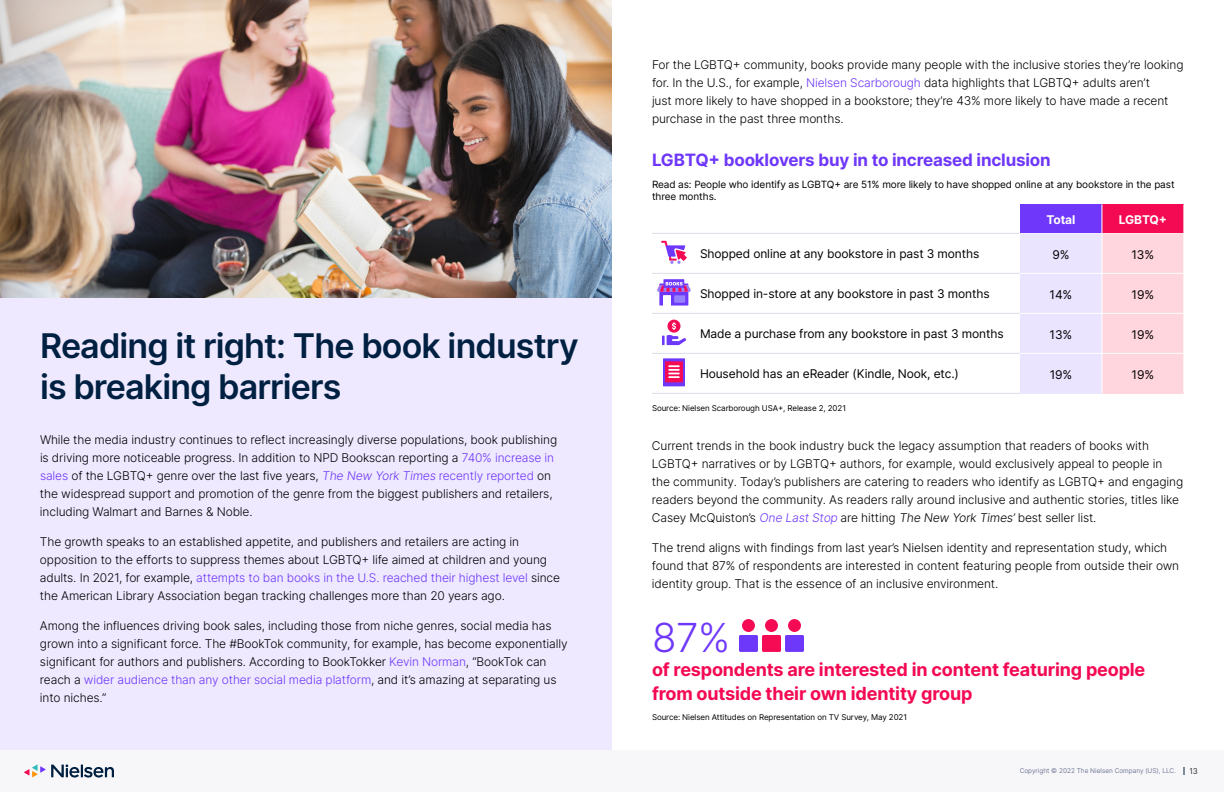
<style>
.page{position:relative;width:1224px;height:792px;background:#fff}
.page>*{position:absolute;margin:0;border:0;box-sizing:border-box;transform-origin:0 0}
.t1{font:300 40px "Inter";color:#6e37fa}
.t2{font:600 34px/40.8px "Inter";letter-spacing:-.025em;color:#002041}
.t3{font:700 18px/24px "Inter";letter-spacing:-.01em;color:#f40953}
.t4{font:700 17px "Inter";letter-spacing:-.01em;color:#6e37fa}
.t5{font:300 12px/18px "Inter";letter-spacing:-.01em;color:#000}
.t6{font:12px "Inter";letter-spacing:-.01em;color:#000}
.t7{font:700 12px "Inter";letter-spacing:-.01em;color:#fff}
.t8{font:10px/12px "Inter";letter-spacing:-.01em;color:#000}
.t9{font:8px "Inter";letter-spacing:-.01em;color:#000}
.t10{font:300 8px "Inter";color:#000}
.t11{font:300 6.5px "Inter";color:#4d577d}
.s1{color:#6e37fa}
</style>
<div class="page">
<div style="left:0;top:106px;width:612px;height:660px;background:#eee9ff"></div>
<img style="left:0;top:0;width:612px;height:298px">
<svg style="left:1020px;top:204px;width:164px;height:189px;background:#eac0e3"></svg>
<hr style="left:1102px;top:233px;width:1px;height:40px;background:#fff">
<hr style="left:1102px;top:274px;width:1px;height:39px;background:#fff">
<hr style="left:1102px;top:314px;width:1px;height:39px;background:#fff">
<hr style="left:1102px;top:354px;width:1px;height:39px;background:#fff">
<hr style="left:1020px;top:273px;width:82px;height:1px;background:#fff">
<hr style="left:1102px;top:273px;width:82px;height:1px;background:#fff">
<hr style="left:1020px;top:313px;width:82px;height:1px;background:#fff">
<hr style="left:1102px;top:313px;width:82px;height:1px;background:#fff">
<hr style="left:1020px;top:353px;width:82px;height:1px;background:#fff">
<hr style="left:1102px;top:353px;width:82px;height:1px;background:#fff">
<hr style="left:652px;top:233px;width:44px;height:1px;background:#dcdee6">
<hr style="left:696px;top:233px;width:324px;height:1px;background:#dcdee6">
<hr style="left:652px;top:273px;width:44px;height:1px;background:#dcdee6">
<hr style="left:696px;top:273px;width:324px;height:1px;background:#dcdee6">
<hr style="left:652px;top:313px;width:44px;height:1px;background:#dcdee6">
<hr style="left:696px;top:313px;width:324px;height:1px;background:#dcdee6">
<hr style="left:652px;top:353px;width:44px;height:1px;background:#dcdee6">
<hr style="left:696px;top:353px;width:324px;height:1px;background:#dcdee6">
<hr style="left:652px;top:393px;width:44px;height:1px;background:#dcdee6">
<hr style="left:696px;top:393px;width:324px;height:1px;background:#dcdee6">
<hr style="left:1020px;top:393px;width:82px;height:1px;background:#eae4ff">
<hr style="left:1102px;top:393px;width:82px;height:1px;background:#ffd6dd">
<svg style="left:661px;top:241px;width:26px;height:23px"></svg>
<div style="left:663px;top:279px;width:21px;height:9px;background:#6e38fa"></div>
<svg style="left:657px;top:282px;width:34px;height:24px"></svg>
<div style="left:668px;top:320px;width:13px;height:13px;background:#f50a54;border-radius:50%"></div>
<svg style="left:662px;top:322px;width:24px;height:23px"></svg>
<div style="left:663px;top:358px;width:22px;height:28px;background:#6e38fa"></div>
<svg style="left:665px;top:361px;width:18px;height:21px"></svg>
<div style="left:739px;top:635px;width:19px;height:17px;background:#6e38fa;border-radius:2px"></div>
<div style="left:762px;top:635px;width:19px;height:17px;background:#f50a54;border-radius:2px"></div>
<div style="left:785px;top:635px;width:19px;height:17px;background:#6e38fa;border-radius:2px"></div>
<div style="left:742px;top:619px;width:13px;height:13px;background:#f50a54;border-radius:50%"></div>
<div style="left:765px;top:619px;width:13px;height:13px;background:#f50a54;border-radius:50%"></div>
<div style="left:788px;top:619px;width:13px;height:13px;background:#f50a54;border-radius:50%"></div>
<div style="left:0;top:750px;width:1224px;height:42px;background:#f7f7f9"></div>
<svg style="left:24px;top:764px;width:90px;height:14px"></svg>
<h2 class="t2" style="left:40px;top:324px;width:540px">Reading it right: The book industry is breaking barriers</h2>
<p class="t5" style="left:40px;top:430px;width:519px">While the media industry continues to reflect increasingly diverse populations, book publishing is driving more noticeable progress. In addition to NPD Bookscan reporting a <span class="s1">740% increase in sales</span> of the LGBTQ+ genre over the last five years, <span class="s1">The New York Times recently reported</span> on the widespread support and promotion of the genre from the biggest publishers and retailers, including Walmart and Barnes &amp; Noble.</p>
<p class="t5" style="left:40px;top:532px;width:522px">The growth speaks to an established appetite, and publishers and retailers are acting in opposition to the efforts to suppress themes about LGBTQ+ life aimed at children and young adults. In 2021, for example, <span class="s1">attempts to ban books in the U.S. reached their highest level</span> since the American Library Association began tracking challenges more than 20 years ago.</p>
<p class="t5" style="left:40px;top:616px;width:529px">Among the influences driving book sales, including those from niche genres, social media has grown into a significant force. The #BookTok community, for example, has become exponentially significant for authors and publishers. According to BookTokker <span class="s1">Kevin Norman</span>, “BookTok can reach a <span class="s1">wider audience than any other social media platform</span>, and it’s amazing at separating us into niches.”</p>
<p class="t5" style="left:652px;top:55px;width:533px">For the LGBTQ+ community, books provide many people with the inclusive stories they’re looking for. In the U.S., for example, <span class="s1">Nielsen Scarborough</span> data highlights that LGBTQ+ adults aren’t<br>just more likely to have shopped in a bookstore; they’re 43% more likely to have made a recent purchase in the past three months.</p>
<h3 class="t4" style="left:652px;top:148px;width:400px">LGBTQ+ booklovers buy in to increased inclusion</h3>
<p class="t8" style="left:652px;top:179px;width:524px">Read as: People who identify as LGBTQ+ are 51% more likely to have shopped online at any bookstore in the past three months.</p>
<p class="t7" style="left:1047px;top:211px;width:30px">Total</p>
<p class="t7" style="left:1119px;top:211px;width:50px">LGBTQ+</p>
<p class="t6" style="left:700px;top:245px;width:281px">Shopped online at any bookstore in past 3 months</p>
<p class="t6" style="left:1052px;top:246px;width:19px">9%</p>
<p class="t6" style="left:1132px;top:246px;width:24px">13%</p>
<p class="t6" style="left:700px;top:285px;width:291px">Shopped in-store at any bookstore in past 3 months</p>
<p class="t6" style="left:1050px;top:286px;width:24px">14%</p>
<p class="t6" style="left:1132px;top:286px;width:24px">19%</p>
<p class="t6" style="left:700px;top:325px;width:305px">Made a purchase from any bookstore in past 3 months</p>
<p class="t6" style="left:1050px;top:326px;width:24px">13%</p>
<p class="t6" style="left:1132px;top:326px;width:24px">19%</p>
<p class="t6" style="left:700px;top:365px;width:260px">Household has an eReader (Kindle, Nook, etc.)</p>
<p class="t6" style="left:1050px;top:366px;width:24px">19%</p>
<p class="t6" style="left:1132px;top:366px;width:24px">19%</p>
<p class="t9" style="left:652px;top:403px;width:196px">Source: Nielsen Scarborough USA+, Release 2, 2021</p>
<p class="t5" style="left:652px;top:436px;width:533px">Current trends in the book industry buck the legacy assumption that readers of books with LGBTQ+ narratives or by LGBTQ+ authors, for example, would exclusively appeal to people in the community. Today’s publishers are catering to readers who identify as LGBTQ+ and engaging readers beyond the community. As readers rally around inclusive and authentic stories, titles like Casey McQuiston’s <span class="s1">One Last Stop</span> are hitting TheNew York Times’ best seller list.</p>
<p class="t5" style="left:652px;top:538px;width:529px">The trend aligns with findings from last year’s Nielsen identity and representation study, which found that 87% of respondents are interested in content featuring people from outside their own identity group. That is the essence of an inclusive environment.</p>
<h1 class="t1" style="left:652px;top:608px;width:80px">87%</h1>
<h3 class="t3" style="left:652px;top:657px;width:495px">of respondents are interested in content featuring people from outside their own identity group</h3>
<p class="t9" style="left:652px;top:711px;width:257px">Source: Nielsen Attitudes on Representation on TV Survey, May 2021</p>
<p class="t11" style="left:1020px;top:766px;width:158px">Copyright © 2022 The Nielsen Company (US), LLC.</p>
<p class="t10" style="left:1189px;top:765px;width:10px">13</p>
</div>
